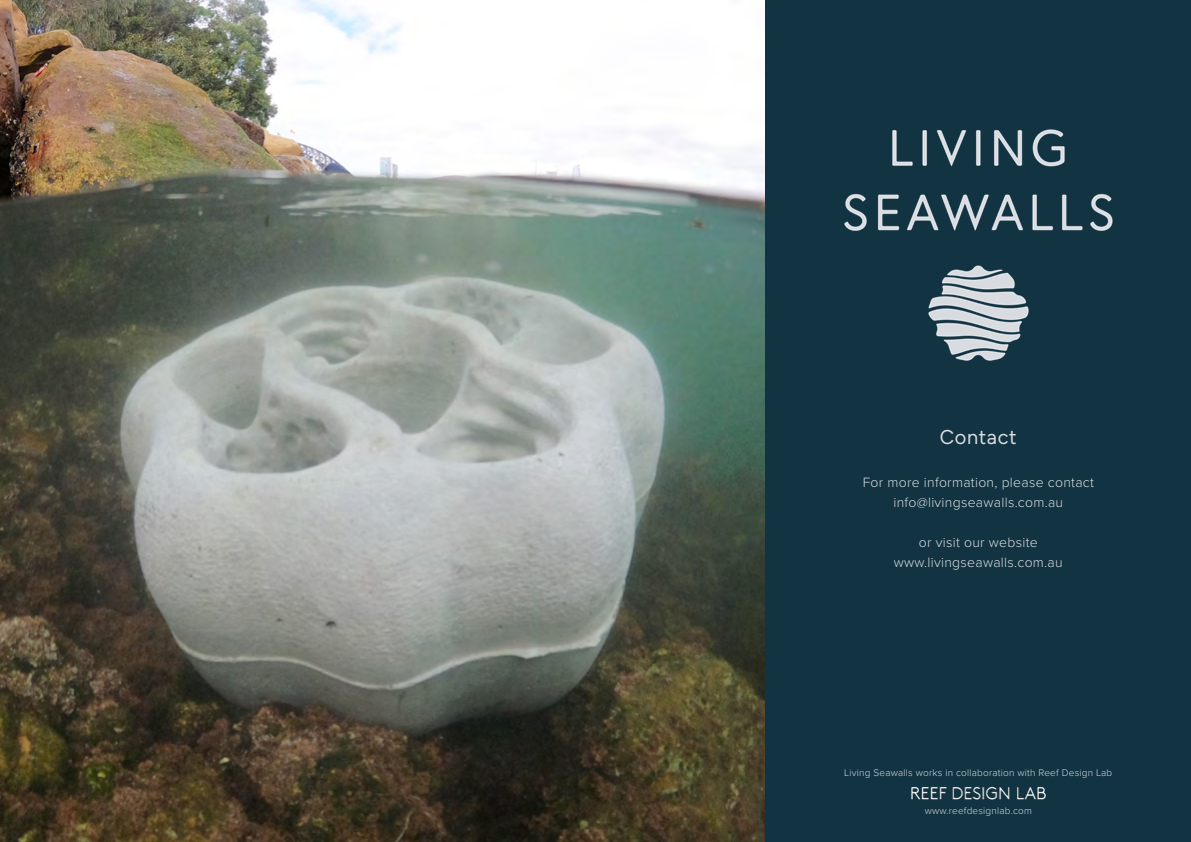
<style>
.page{position:relative;width:1191px;height:842px;background:#fff}
.page>*{position:absolute;margin:0;border:0;box-sizing:border-box;transform-origin:0 0}
.t1{font:20px "Figtree";letter-spacing:.03em;color:#d8dce1}
.t2{font:300 14px/20px "Proxima Nova";letter-spacing:.02em;color:#d8dce1;text-align:center}
.t3{font:300 10px "Proxima Nova";letter-spacing:.02em;color:#d8dce1}
</style>
<div class="page">
<img style="left:0;top:0;width:765px;height:842px">
<div style="left:765px;top:0;width:426px;height:842px;background:#123341"></div>
<img style="left:844px;top:129px;width:269px;height:232px">
<img style="left:911px;top:786px;width:135px;height:14px">
<h1 class="t1" style="left:940px;top:425px;width:78px">Contact</h1>
<p class="t2" style="left:862px;top:471px;width:233px">For more information, please contact info@livingseawalls.com.au</p>
<p class="t2" style="left:894px;top:531px;width:170px">or visit our website www.livingseawalls.com.au</p>
<p class="t3" style="left:844px;top:765px;width:269px">Living Seawalls works in collaboration with Reef Design Lab</p>
<p class="t3" style="left:924px;top:803px;width:109px">www.reefdesignlab.com</p>
</div>
